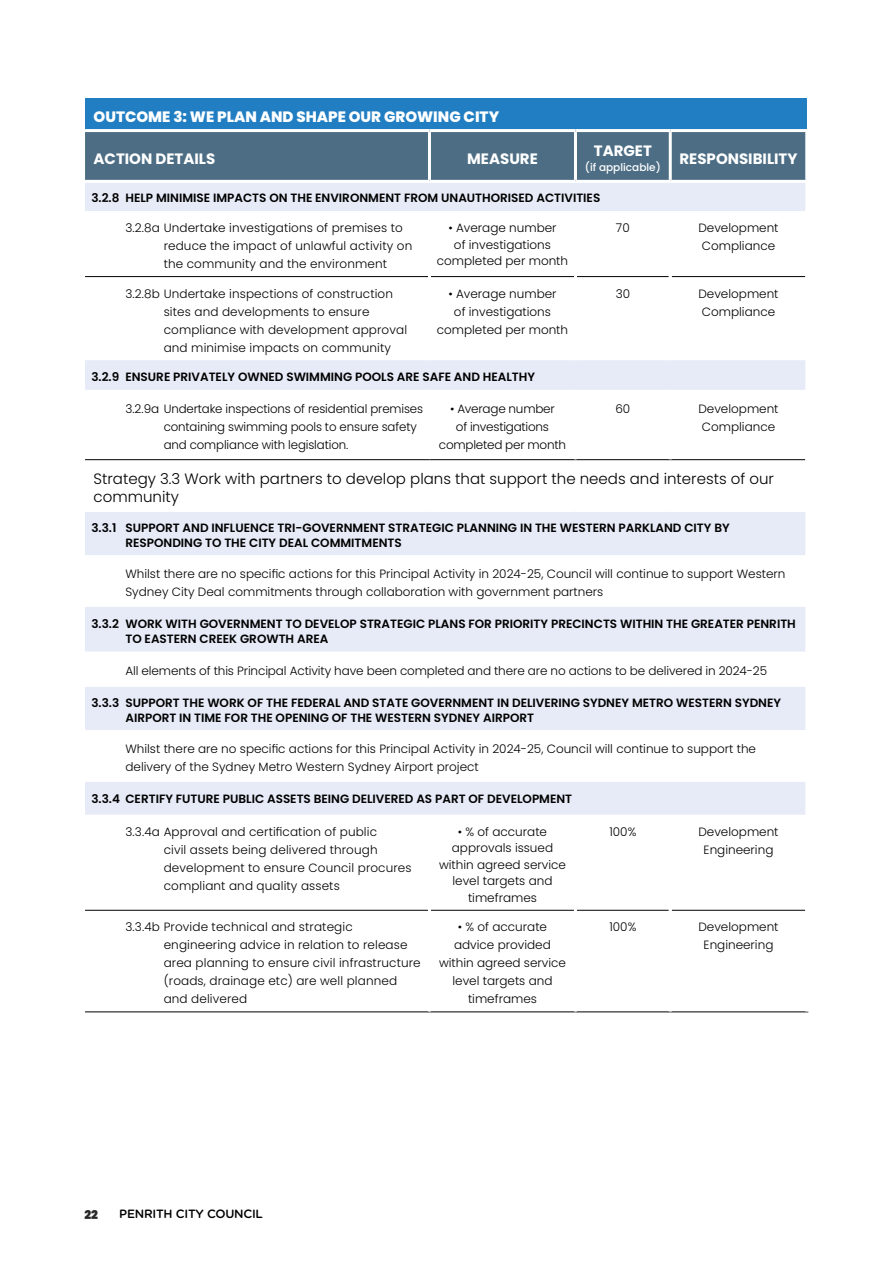
<style>
.page{position:relative;width:893px;height:1263px;background:#fff}
.page>*{position:absolute;margin:0;border:0;box-sizing:border-box;transform-origin:0 0}
.t1{font:300 15px/18px "Poppins";color:#000}
.Table_Header{font:700 15px "Poppins";color:#fff}
.Table_Header-2{font:800 15px "Poppins";color:#fff}
.Srategy_1_1__bODY{font:300 12px/18px "Poppins";letter-spacing:.01em;color:#000}
.CAPS_Srategy_1_1__CAPS{font:600 12px/15px "Poppins";color:#000}
.Body_8pt{font:300 12px/18px "Poppins";color:#000;text-align:center}
.Srategy_1_1__bODY-2{font:300 12px/18px "Poppins";letter-spacing:-.01em;color:#000}
.Body_8pt-2{font:300 12px/18px "Poppins";letter-spacing:-.02em;color:#000;text-align:center}
.t2{font:500 12px "Gotham Rounded";letter-spacing:-.02em;color:#000}
.t3{font:900 12px "Poppins";color:#292829}
.Table_Header-3{font:500 10.5px "Poppins";color:#fff}
</style>
<div class="page">
<div style="left:85px;top:98px;width:722px;height:33px;background:#217ec2"></div>
<div style="left:85px;top:132px;width:720px;height:48px;background:#4c6d84"></div>
<svg style="left:85px;top:183px;width:720px;height:632px"></svg>
<hr style="left:428px;top:390px;width:3px;height:69px;background:#fff">
<hr style="left:85px;top:276px;width:343px;height:1px;background:#000">
<hr style="left:431px;top:276px;width:143px;height:1px;background:#000">
<hr style="left:577px;top:276px;width:92px;height:1px;background:#000">
<hr style="left:672px;top:276px;width:133px;height:1px;background:#000">
<hr style="left:85px;top:459px;width:344px;height:1px;background:#000">
<hr style="left:429px;top:459px;width:146px;height:1px;background:#000">
<hr style="left:575px;top:459px;width:95px;height:1px;background:#000">
<hr style="left:670px;top:459px;width:135px;height:1px;background:#000">
<hr style="left:85px;top:910px;width:343px;height:1px;background:#000">
<hr style="left:431px;top:910px;width:143px;height:1px;background:#000">
<hr style="left:577px;top:910px;width:92px;height:1px;background:#000">
<hr style="left:672px;top:910px;width:133px;height:1px;background:#000">
<hr style="left:85px;top:1011px;width:344px;height:1px;background:#000">
<hr style="left:429px;top:1011px;width:146px;height:1px;background:#000">
<hr style="left:575px;top:1011px;width:95px;height:1px;background:#000">
<hr style="left:670px;top:1011px;width:138px;height:1px;background:#000">
<hr style="left:428px;top:211px;width:3px;height:66px;background:#fff">
<hr style="left:428px;top:277px;width:3px;height:83px;background:#fff">
<hr style="left:428px;top:132px;width:3px;height:48px;background:#fff">
<hr style="left:85px;top:509px;width:344px;height:3px;background:#fff">
<hr style="left:429px;top:509px;width:146px;height:3px;background:#fff">
<hr style="left:575px;top:509px;width:95px;height:3px;background:#fff">
<hr style="left:670px;top:509px;width:138px;height:3px;background:#fff">
<hr style="left:85px;top:684px;width:344px;height:3px;background:#fff">
<hr style="left:429px;top:684px;width:146px;height:3px;background:#fff">
<hr style="left:575px;top:684px;width:95px;height:3px;background:#fff">
<hr style="left:670px;top:684px;width:138px;height:3px;background:#fff">
<hr style="left:574px;top:211px;width:3px;height:66px;background:#fff">
<hr style="left:669px;top:211px;width:3px;height:66px;background:#fff">
<hr style="left:574px;top:277px;width:3px;height:83px;background:#fff">
<hr style="left:669px;top:277px;width:3px;height:83px;background:#fff">
<hr style="left:574px;top:390px;width:3px;height:69px;background:#fff">
<hr style="left:669px;top:390px;width:3px;height:69px;background:#fff">
<hr style="left:85px;top:129px;width:344px;height:3px;background:#fff">
<hr style="left:429px;top:129px;width:146px;height:3px;background:#fff">
<hr style="left:575px;top:129px;width:95px;height:3px;background:#fff">
<hr style="left:670px;top:129px;width:138px;height:3px;background:#fff">
<hr style="left:574px;top:132px;width:3px;height:48px;background:#fff">
<hr style="left:669px;top:132px;width:3px;height:48px;background:#fff">
<p class="Table_Header-2" style="left:94px;top:108px;width:407px">OUTCOME 3: WE PLAN AND SHAPE OUR GROWING CITY</p>
<p class="Table_Header" style="left:94px;top:150px;width:123px">ACTION DETAILS</p>
<p class="Table_Header" style="left:467px;top:150px;width:72px">MEASURE</p>
<p class="Table_Header" style="left:594px;top:142px;width:60px">TARGET</p>
<p class="Table_Header-3" style="left:585px;top:162px;width:78px">(if applicable)</p>
<p class="Table_Header" style="left:679px;top:150px;width:120px">RESPONSIBILITY</p>
<p class="CAPS_Srategy_1_1__CAPS" style="left:91px;top:191px;width:510px">3.2.8 HELP MINIMISE IMPACTS ON THE ENVIRONMENT FROM UNAUTHORISED ACTIVITIES</p>
<p class="Srategy_1_1__bODY" style="left:164px;top:219px;width:250px;text-indent:-38px">3.2.8a Undertake investigations of premises to reduce the impact of unlawful activity on the community and the environment</p>
<p class="Body_8pt" style="left:437px;top:220px;width:133px;line-height:16.5px">• Average number<br>of investigations completed per month</p>
<p class="Body_8pt" style="left:616px;top:219px;width:15px">70</p>
<p class="Body_8pt" style="left:698px;top:219px;width:82px;text-align:left">Development<br>Compliance</p>
<p class="Srategy_1_1__bODY" style="left:164px;top:285px;width:245px;text-indent:-38px">3.2.8b Undertake inspections of construction sites and developments to ensure compliance with development approval and minimise impacts on community</p>
<p class="Body_8pt" style="left:437px;top:285px;width:133px">• Average number<br>of investigations completed per month</p>
<p class="Body_8pt" style="left:616px;top:285px;width:16px">30</p>
<p class="Body_8pt" style="left:698px;top:285px;width:82px;text-align:left">Development<br>Compliance</p>
<p class="CAPS_Srategy_1_1__CAPS" style="left:91px;top:370px;width:445px">3.2.9 ENSURE PRIVATELY OWNED SWIMMING POOLS ARE SAFE AND HEALTHY</p>
<p class="Srategy_1_1__bODY-2" style="left:164px;top:400px;width:261px;text-indent:-38px">3.2.9a Undertake inspections of residential premises containing swimming pools to ensure safety and compliance with legislation.</p>
<p class="Body_8pt-2" style="left:439px;top:400px;width:129px">• Average number<br>of investigations completed per month</p>
<p class="Body_8pt" style="left:615px;top:400px;width:16px">60</p>
<p class="Body_8pt" style="left:698px;top:400px;width:82px;text-align:left">Development<br>Compliance</p>
<h5 class="t1" style="left:94px;top:470px;width:682px">Strategy 3.3 Work with partners to develop plans that support the needs and interests of our community</h5>
<p class="CAPS_Srategy_1_1__CAPS" style="left:125px;top:520px;width:606px;text-indent:-34px">3.3.1 SUPPORT AND INFLUENCE TRI-GOVERNMENT STRATEGIC PLANNING IN THE WESTERN PARKLAND CITY BY<br>RESPONDING TO THE CITY DEAL COMMITMENTS</p>
<p class="Srategy_1_1__bODY" style="left:125px;top:565px;width:661px">Whilst there are no specific actions for this Principal Activity in 2024-25, Council will continue to support Western<br>Sydney City Deal commitments through collaboration with government partners</p>
<p class="CAPS_Srategy_1_1__CAPS" style="left:125px;top:616px;width:672px;text-indent:-34px">3.3.2 WORK WITH GOVERNMENT TO DEVELOP STRATEGIC PLANS FOR PRIORITY PRECINCTS WITHIN THE GREATER PENRITH<br>TO EASTERN CREEK GROWTH AREA</p>
<p class="Srategy_1_1__bODY-2" style="left:125px;top:662px;width:643px">All elements of this Principal Activity have been completed and there are no actions to be delivered in 2024-25</p>
<p class="CAPS_Srategy_1_1__CAPS" style="left:125px;top:695px;width:657px;text-indent:-34px">3.3.3 SUPPORT THE WORK OF THE FEDERAL AND STATE GOVERNMENT IN DELIVERING SYDNEY METRO WESTERN SYDNEY<br>AIRPORT IN TIME FOR THE OPENING OF THE WESTERN SYDNEY AIRPORT</p>
<p class="Srategy_1_1__bODY" style="left:125px;top:740px;width:632px">Whilst there are no specific actions for this Principal Activity in 2024-25, Council will continue to support the delivery of the Sydney Metro Western Sydney Airport project</p>
<p class="CAPS_Srategy_1_1__CAPS" style="left:91px;top:791px;width:482px">3.3.4 CERTIFY FUTURE PUBLIC ASSETS BEING DELIVERED AS PART OF DEVELOPMENT</p>
<p class="Srategy_1_1__bODY" style="left:164px;top:823px;width:249px;text-indent:-38px">3.3.4a Approval and certification of public<br>civil assets being delivered through development to ensure Council procures compliant and quality assets</p>
<p class="Body_8pt" style="left:439px;top:823px;width:128px;line-height:16.5px">• % of accurate approvals issued within agreed service level targets and timeframes</p>
<p class="Body_8pt" style="left:609px;top:823px;width:28px">100%</p>
<p class="Body_8pt" style="left:698px;top:823px;width:82px">Development<br>Engineering</p>
<p class="Srategy_1_1__bODY" style="left:164px;top:918px;width:258px;text-indent:-38px">3.3.4b Provide technical and strategic engineering advice in relation to release area planning to ensure civil infrastructure (roads, drainage etc) are well planned and delivered</p>
<p class="Body_8pt" style="left:439px;top:918px;width:128px">• % of accurate advice provided within agreed service level targets and timeframes</p>
<p class="Body_8pt" style="left:609px;top:918px;width:28px">100%</p>
<p class="Body_8pt" style="left:698px;top:918px;width:82px">Development<br>Engineering</p>
<p class="t3" style="left:84px;top:1207px;width:15px">22</p>
<p class="t2" style="left:119px;top:1205px;width:145px">PENRITH CITY COUNCIL</p>
</div>
